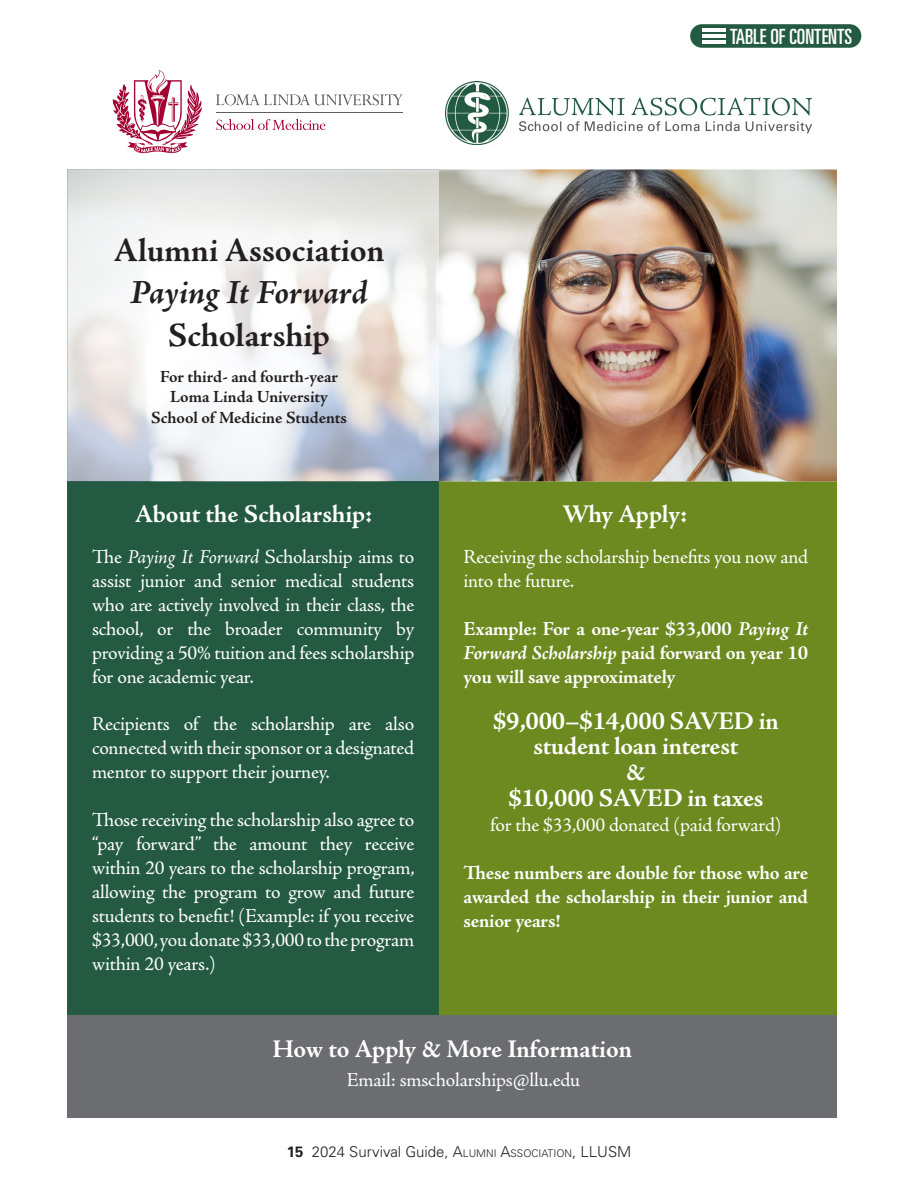
<style>
.page{position:relative;width:918px;height:1188px;background:#fff}
.page>*{position:absolute;margin:0;border:0;box-sizing:border-box;transform-origin:0 0}
.t1{font:700 34.2px/42.8px "Adobe Jenson Pro";letter-spacing:-.005em;color:#231f20;text-align:center}
.t2{font:700 25.65px/25.7px "Adobe Jenson Pro";letter-spacing:-.01em;color:#fff;text-align:center}
.t3{font:ultra-condensed 21px "Univers LT Std";color:#fff}
.t4{font:19.95px/24px "Adobe Jenson Pro";letter-spacing:-.015em;color:#fff;text-align:justify}
.t5{font:700 19.95px/24px "Adobe Jenson Pro";letter-spacing:-.015em;color:#fff;text-align:justify}
.t6{font:700 17.1px/20.5px "Adobe Jenson Pro";letter-spacing:-.005em;color:#231f20;text-align:center}
.t7{font:300 15px "Univers LT Std";color:#231f20}
.s1{font-style:italic}
.s2{font-weight:700}
.s3{font-style:inherit}
.s4{font-size:10.5px}
</style>
<div class="page">
<div style="left:690px;top:24px;width:171px;height:24px;background:#235a41;border-radius:12px"></div>
<hr style="left:702px;top:28px;width:24px;height:4px;background:#fff">
<hr style="left:702px;top:34px;width:24px;height:4px;background:#fff">
<hr style="left:702px;top:40px;width:24px;height:4px;background:#fff">
<div style="left:68px;top:169px;width:371px;height:847px;background:#235a41"></div>
<div style="left:439px;top:481px;width:398px;height:535px;background:#6c8a1f"></div>
<img style="left:439px;top:169px;width:398px;height:312px">
<svg style="left:68px;top:169px;width:371px;height:312px;background:#e8e8ea"></svg>
<div style="left:68px;top:1016px;width:769px;height:102px;background:#6c6d70"></div>
<svg style="left:113px;top:70px;width:89px;height:83px"></svg>
<hr style="left:216px;top:112px;width:187px;height:1px;background:#5f5f62">
<svg style="left:216px;top:94px;width:187px;height:11px"></svg>
<svg style="left:216px;top:119px;width:110px;height:11px"></svg>
<img style="left:446px;top:81px;width:366px;height:64px">
<p class="t3" style="left:730px;top:24px;width:124px">TABLE OF CONTENTS</p>
<p class="t1" style="left:114px;top:229px;width:273px">Alumni Association<br><span class="s1">Paying It Forward<br></span>Scholarship</p>
<p class="t6" style="left:151px;top:367px;width:197px">For third- and fourth-year<br>Loma Linda University<br>School of Medicine Students</p>
<p class="t2" style="left:135px;top:502px;width:239px">About the Scholarship:</p>
<p class="t4" style="left:92px;top:545px;width:324px">The <span class="s1">Paying It Forward</span> Scholarship aims to assist junior and senior medical students who are actively involved in their class, the school, or the broader community by providing a 50% tuition and fees scholarship for one academic year.</p>
<p class="t4" style="left:92px;top:713px;width:324px">Recipients of the scholarship are also connected with their sponsor or a designated mentor to support their journey.</p>
<p class="t4" style="left:92px;top:808px;width:324px">Those receiving the scholarship also agree to “pay forward” the amount they receive within 20 years to the scholarship program, allowing the program to grow and future students to benefit! (Example: if you receive $33,000, you donate $33,000 to the program within 20 years.)</p>
<p class="t2" style="left:563px;top:502px;width:126px">Why Apply:</p>
<p class="t4" style="left:464px;top:545px;width:346px">Receiving the scholarship benefits you now and into the future.</p>
<p class="t5" style="left:464px;top:617px;width:346px">Example: For a one-year $33,000 <span class="s1">Paying It Forward Scholarship</span> paid forward on year 10 you will save approximately</p>
<p class="t2" style="left:493px;top:708px;width:287px">$9,000–$14,000 SAVED in student loan interest<br>&amp;<br>$10,000 SAVED in taxes</p>
<p class="t4" style="left:490px;top:813px;width:293px">for the $33,000 donated (paid forward)</p>
<p class="t5" style="left:464px;top:861px;width:346px">These numbers are double for those who are awarded the scholarship in their junior and senior years!</p>
<p class="t2" style="left:272px;top:1037px;width:361px">How to Apply &amp; More Information</p>
<p class="t4" style="left:347px;top:1068px;width:235px">Email: smscholarships@llu.edu</p>
<p class="t7" style="left:287px;top:1142px;width:305px"><span class="s2">15</span> 2024 Survival Guide, <span class="s3">A</span><span class="s4">LUMNI</span> <span class="s3">A</span><span class="s4">SSOCIATION</span><span class="s3">, LLUSM</span></p>
</div>
